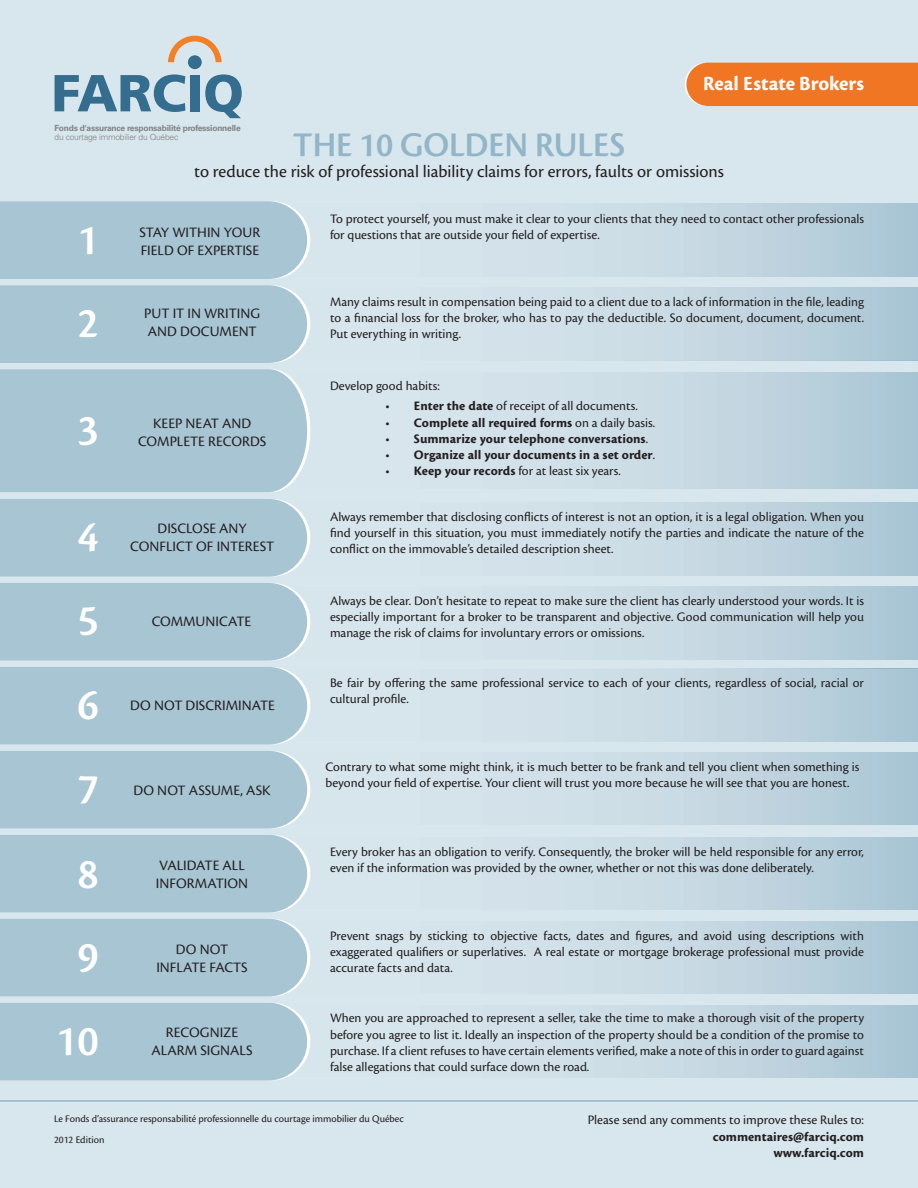
<style>
.page{position:relative;width:918px;height:1188px;background:#d8e6ed}
.page>*{position:absolute;margin:0;border:0;box-sizing:border-box;transform-origin:0 0}
.t1{font:45px "Cronos MM 574 30";color:#fff}
.t2{font:36px "Cronos MM 574 24";letter-spacing:.005em;color:#92b6c7}
.t3{font:21px "Cronos MM 700 14";letter-spacing:.03em;color:#fff}
.t4{font:18px "Cronos Pro";color:#231f20}
.t5{font:15px "Cronos Pro";color:#231f20}
.t6{font:13.5px/16.2px "Cronos Pro";color:#231f20;text-align:justify}
.t7{font:13.5px/16.2px "Cronos MM 700 9";letter-spacing:.04em;color:#231f20;text-align:right}
.t8{font:10.5px/21.1px "Cronos Pro";color:#231f20}
.t9{font:700 8.4px "Univers LT Std";letter-spacing:-.025em;color:#808385}
.t10{font:300 8.4px "Univers LT Std";letter-spacing:-.025em;color:#808385}
.s1{font-family:"Cronos MM 700 9"}
.s2{font-family:"Cronos Pro"}
</style>
<div class="page">
<div style="left:685px;top:63px;width:233px;height:43px;background:#f07624"></div>
<hr style="left:0;top:1100px;width:918px;height:2px;background:#92b6c7">
<svg style="left:168px;top:36px;width:54px;height:26px"></svg>
<svg style="left:55px;top:74px;width:130px;height:38px"></svg>
<div style="left:190px;top:75px;width:10px;height:36px;background:#346d8e"></div>
<svg style="left:205px;top:74px;width:37px;height:44px"></svg>
<div style="left:188px;top:55px;width:14px;height:14px;background:#346d8e;border-radius:50%"></div>
<svg style="left:310px;top:204px;width:608px;height:72px"></svg>
<div style="left:0;top:201px;width:310px;height:78px;background:#a8c5d4"></div>
<svg style="left:310px;top:287px;width:608px;height:73px"></svg>
<div style="left:0;top:285px;width:310px;height:78px;background:#a8c5d4"></div>
<svg style="left:310px;top:372px;width:608px;height:117px"></svg>
<div style="left:0;top:369px;width:310px;height:123px;background:#a8c5d4"></div>
<svg style="left:310px;top:503px;width:608px;height:72px"></svg>
<div style="left:0;top:499px;width:310px;height:78px;background:#a8c5d4"></div>
<svg style="left:310px;top:587px;width:608px;height:72px"></svg>
<div style="left:0;top:583px;width:310px;height:78px;background:#a8c5d4"></div>
<svg style="left:310px;top:669px;width:608px;height:73px"></svg>
<div style="left:0;top:667px;width:310px;height:78px;background:#a8c5d4"></div>
<svg style="left:310px;top:752px;width:608px;height:73px"></svg>
<div style="left:0;top:751px;width:310px;height:78px;background:#a8c5d4"></div>
<svg style="left:310px;top:837px;width:608px;height:73px"></svg>
<div style="left:0;top:835px;width:310px;height:78px;background:#a8c5d4"></div>
<svg style="left:310px;top:921px;width:608px;height:72px"></svg>
<div style="left:0;top:919px;width:310px;height:78px;background:#a8c5d4"></div>
<svg style="left:310px;top:1005px;width:608px;height:73px"></svg>
<div style="left:0;top:1003px;width:310px;height:78px;background:#a8c5d4"></div>
<h3 class="t3" style="left:703px;top:73px;width:162px">Real Estate Brokers</h3>
<p class="t9" style="left:55px;top:123px;width:188px">Fonds d'assurance responsabilité professionnelle</p>
<p class="t10" style="left:55px;top:132px;width:125px">du courtage immobilier du Québec</p>
<h2 class="t2" style="left:293px;top:126px;width:333px">THE 10 GOLDEN RULES</h2>
<h3 class="t4" style="left:194px;top:161px;width:531px">to reduce the risk of professional liability claims for errors, faults or omissions</h3>
<h1 class="t1" style="left:78px;top:217px;width:22px">1</h1>
<p class="t5" style="left:140px;top:224px;width:122px">STAY WITHIN YOUR</p>
<p class="t5" style="left:141px;top:242px;width:120px">FIELD OF EXPERTISE</p>
<h1 class="t1" style="left:78px;top:300px;width:22px">2</h1>
<p class="t5" style="left:144px;top:305px;width:117px">PUT IT IN WRITING</p>
<p class="t5" style="left:148px;top:323px;width:110px">AND DOCUMENT</p>
<h1 class="t1" style="left:78px;top:406px;width:22px">3</h1>
<p class="t5" style="left:153px;top:414px;width:100px">KEEP NEAT AND</p>
<p class="t5" style="left:138px;top:432px;width:130px">COMPLETE RECORDS</p>
<h1 class="t1" style="left:78px;top:513px;width:22px">4</h1>
<p class="t5" style="left:158px;top:519px;width:91px">DISCLOSE ANY</p>
<p class="t5" style="left:130px;top:537px;width:145px">CONFLICT OF INTEREST</p>
<h1 class="t1" style="left:78px;top:596px;width:22px">5</h1>
<p class="t5" style="left:152px;top:613px;width:101px">COMMUNICATE</p>
<h1 class="t1" style="left:78px;top:681px;width:22px">6</h1>
<p class="t5" style="left:130px;top:697px;width:146px">DO NOT DISCRIMINATE</p>
<h1 class="t1" style="left:78px;top:765px;width:22px">7</h1>
<p class="t5" style="left:133px;top:782px;width:139px">DO NOT ASSUME, ASK</p>
<h1 class="t1" style="left:78px;top:850px;width:22px">8</h1>
<p class="t5" style="left:159px;top:856px;width:87px">VALIDATE ALL</p>
<p class="t5" style="left:156px;top:874px;width:94px">INFORMATION</p>
<h1 class="t1" style="left:78px;top:933px;width:22px">9</h1>
<p class="t5" style="left:176px;top:940px;width:54px">DO NOT</p>
<p class="t5" style="left:156px;top:958px;width:93px">INFLATE FACTS</p>
<h1 class="t1" style="left:56px;top:1017px;width:44px">10</h1>
<p class="t5" style="left:166px;top:1023px;width:74px">RECOGNIZE</p>
<p class="t5" style="left:151px;top:1041px;width:103px">ALARM SIGNALS</p>
<p class="t6" style="left:330px;top:211px;width:536px">To protect yourself, you must make it clear to your clients that they need to contact other professionals for questions that are outside your field of expertise.</p>
<p class="t6" style="left:330px;top:294px;width:536px">Many claims result in compensation being paid to a client due to a lack of information in the file, leading to a financial loss for the broker, who has to pay the deductible. So document, document, document.<br>Put everything in writing.</p>
<p class="t6" style="left:330px;top:378px;width:111px">Develop good habits:</p>
<p class="t6" style="left:385px;top:398px;width:254px">• <span class="s1">Enter the date</span> of receipt of all documents.</p>
<p class="t7" style="left:385px;top:415px;width:271px"><span class="s2">•</span> Complete all required forms <span class="s2">on a daily basis.</span></p>
<p class="t7" style="left:385px;top:431px;width:264px"><span class="s2">•</span> Summarize your telephone conversations<span class="s2">.</span></p>
<p class="t7" style="left:385px;top:447px;width:271px"><span class="s2">•</span> Organize all your documents in a set order<span class="s2">.</span></p>
<p class="t6" style="left:385px;top:463px;width:237px">• <span class="s1">Keep your records</span> for at least six years.</p>
<p class="t6" style="left:330px;top:509px;width:536px">Always remember that disclosing conflicts of interest is not an option, it is a legal obligation. When you find yourself in this situation, you must immediately notify the parties and indicate the nature of the conflict on the immovable’s detailed description sheet.</p>
<p class="t6" style="left:330px;top:592px;width:536px">Always be clear. Don’t hesitate to repeat to make sure the client has clearly understood your words. It is especially important for a broker to be transparent and objective. Good communication will help you manage the risk of claims for involuntary errors or omissions.</p>
<p class="t6" style="left:330px;top:674px;width:535px">Be fair by offering the same professional service to each of your clients, regardless of social, racial or cultural profile.</p>
<p class="t6" style="left:325px;top:758px;width:536px">Contrary to what some might think, it is much better to be frank and tell you client when something is beyond your field of expertise. Your client will trust you more because he will see that you are honest.</p>
<p class="t6" style="left:330px;top:843px;width:535px">Every broker has an obligation to verify. Consequently, the broker will be held responsible for any error, even if the information was provided by the owner, whether or not this was done deliberately.</p>
<p class="t6" style="left:330px;top:927px;width:536px">Prevent snags by sticking to objective facts, dates and figures, and avoid using descriptions with exaggerated qualifiers or superlatives. A real estate or mortgage brokerage professional must provide accurate facts and data.</p>
<p class="t6" style="left:330px;top:1010px;width:536px">When you are approached to represent a seller, take the time to make a thorough visit of the property before you agree to list it. Ideally an inspection of the property should be a condition of the promise to purchase. If a client refuses to have certain elements verified, make a note of this in order to guard against false allegations that could surface down the road.</p>
<p class="t8" style="left:54px;top:1108px;width:351px">Le Fonds d’assurance responsabilité professionnelle du courtage immobilier du Québec<br>2012 Edition</p>
<p class="t6" style="left:588px;top:1112px;width:278px">Please send any comments to improve these Rules to:</p>
<p class="t7" style="left:713px;top:1129px;width:152px">commentaires@farciq.com www.farciq.com</p>
</div>
